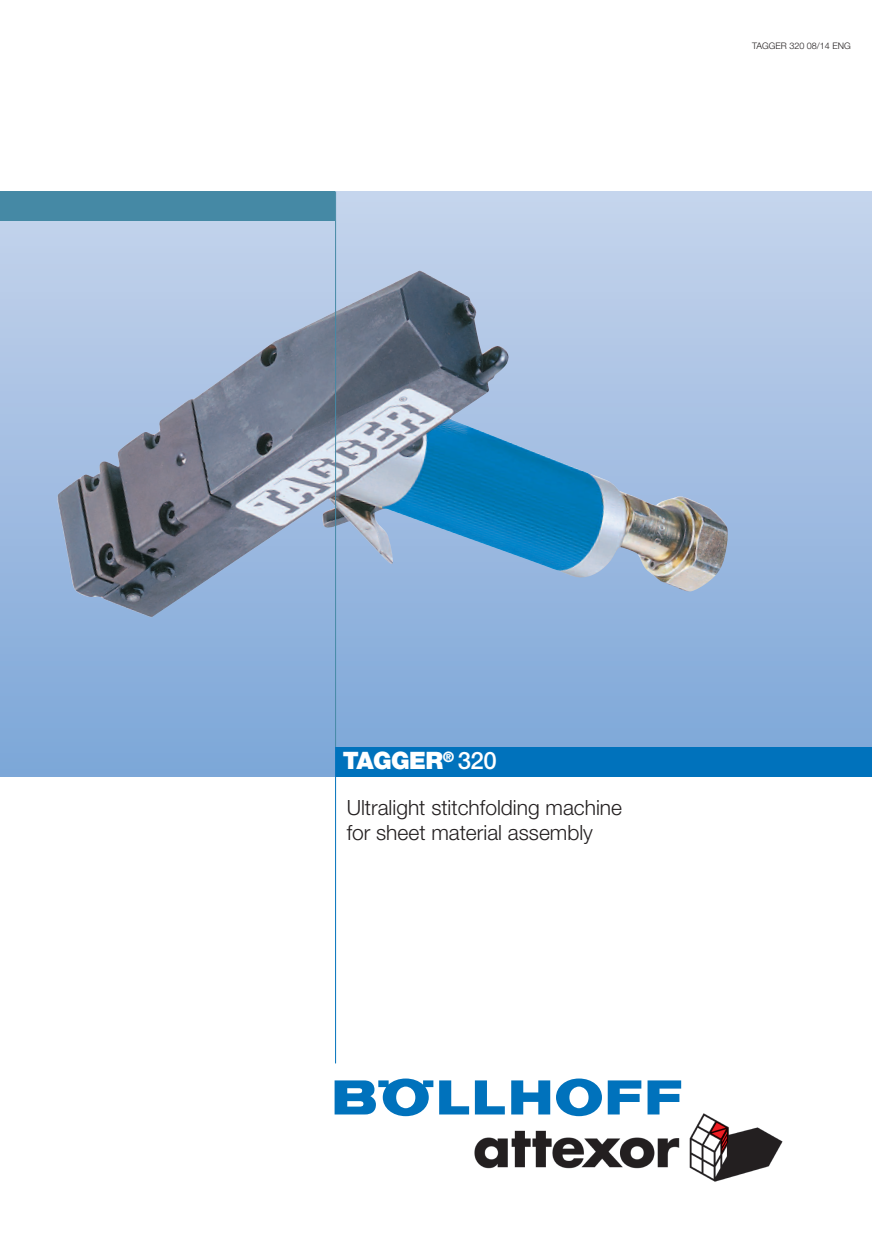
<style>
.page{position:relative;width:872px;height:1234px;background:#fff}
.page>*{position:absolute;margin:0;border:0;box-sizing:border-box;transform-origin:0 0}
.t1{font:900 24px "Helvetica Neue";letter-spacing:-.025em;color:#fff}
.t2{font:300 21px/25.5px "Helvetica Neue";color:#231f20}
.t3{font:300 9px "Helvetica Neue";color:#231f20}
.s1{font-weight:500}
</style>
<div class="page">
<div style="left:0;top:191px;width:872px;height:585px;background:linear-gradient(to bottom,#c6d4ec,#7ca6d8)"></div>
<img style="left:56px;top:270px;width:673px;height:347px">
<div style="left:336px;top:746px;width:536px;height:30px;background:#0072bc"></div>
<div style="left:0;top:191px;width:335px;height:30px;background:#4589a5"></div>
<hr style="left:335px;top:191px;width:1px;height:555px;background:#4589a5">
<hr style="left:335px;top:746px;width:1px;height:317px;background:#0072bc">
<img style="left:466px;top:1103px;width:317px;height:79px">
<svg style="left:439px;top:1080px;width:30px;height:34px"></svg>
<svg style="left:511px;top:1080px;width:39px;height:34px"></svg>
<svg style="left:608px;top:1080px;width:33px;height:34px"></svg>
<svg style="left:475px;top:1080px;width:30px;height:34px"></svg>
<svg style="left:647px;top:1080px;width:34px;height:34px"></svg>
<svg style="left:556px;top:1078px;width:46px;height:37px"></svg>
<svg style="left:334px;top:1078px;width:99px;height:37px"></svg>
<p class="t3" style="left:752px;top:43px;width:100px">TAGGER 320 08/14 ENG</p>
<p class="t1" style="left:343px;top:751px;width:155px">TAGGER<sup>®</sup> <span class="s1">320</span></p>
<p class="t2" style="left:347px;top:796px;width:277px">Ultralight stitchfolding machine for sheet material assembly</p>
</div>
